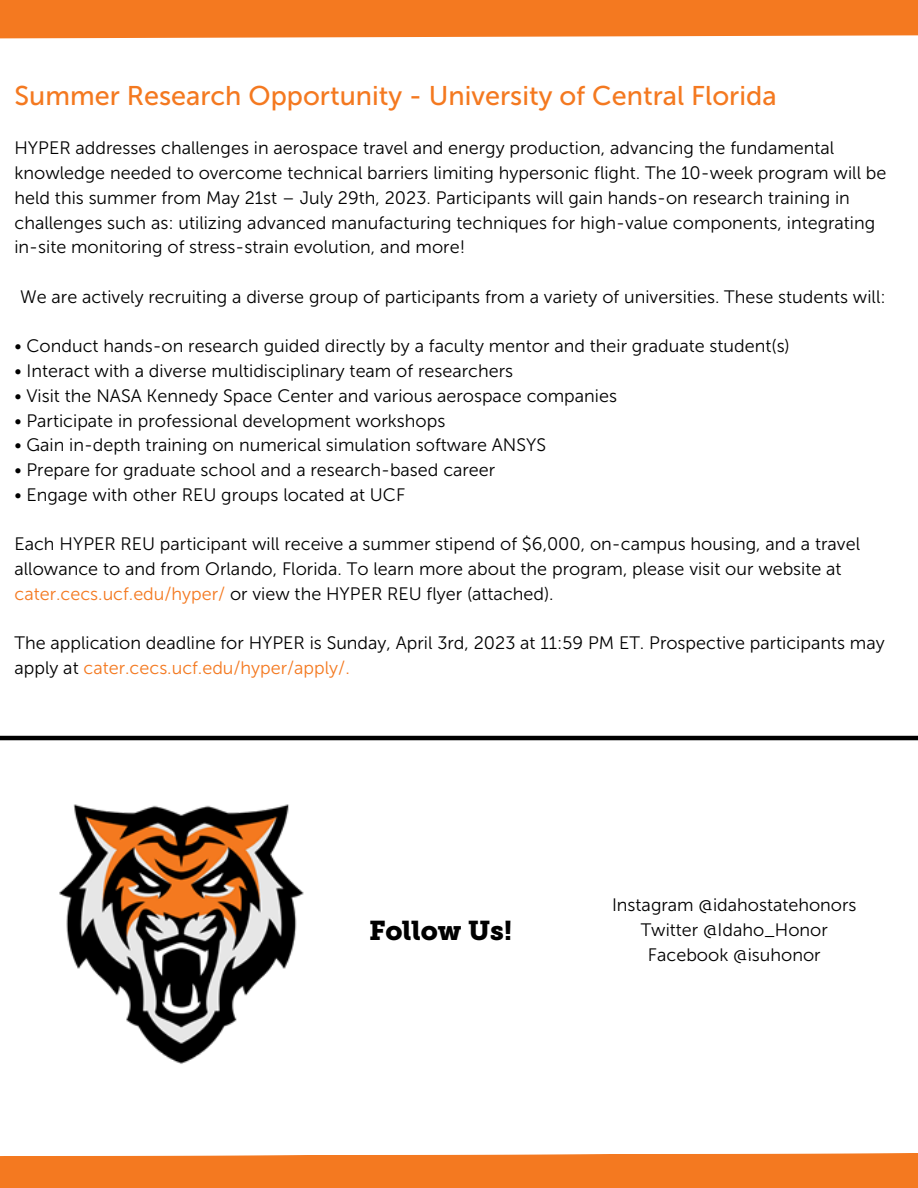
<style>
.page{position:relative;width:918px;height:1188px;background:#fff}
.page>*{position:absolute;margin:0;border:0;box-sizing:border-box;transform-origin:0 0}
.t1{font:27px "Museo Sans 500";color:#f47920}
.t2{font:27px "Museo Slab 900";color:#000}
.t3{font:18px/24.8px "Museo Sans 300";color:#000}
.s1{color:#f47920}
</style>
<div class="page">
<div style="left:0;top:0;width:918px;height:38px;background:#f47920"></div>
<div style="left:0;top:1153px;width:918px;height:35px;background:#f47920"></div>
<img style="left:59px;top:804px;width:245px;height:260px">
<hr style="left:0;top:736px;width:918px;height:4px;background:#000">
<h1 class="t1" style="left:14px;top:79px;width:764px">Summer Research Opportunity - University of Central Florida</h1>
<p class="t3" style="left:14px;top:136px;width:874px">HYPER addresses challenges in aerospace travel and energy production, advancing the fundamental knowledge needed to overcome technical barriers limiting hypersonic flight. The 10-week program will be held this summer from May 21st – July 29th, 2023. Participants will gain hands-on research training in challenges such as: utilizing advanced manufacturing techniques for high-value components, integrating in-site monitoring of stress-strain evolution, and more!</p>
<p class="t3" style="left:20px;top:284px;width:867px">We are actively recruiting a diverse group of participants from a variety of universities. These students will:</p>
<p class="t3" style="left:14px;top:334px;width:777px">• Conduct hands-on research guided directly by a faculty mentor and their graduate student(s)</p>
<p class="t3" style="left:14px;top:359px;width:500px">• Interact with a diverse multidisciplinary team of researchers</p>
<p class="t3" style="left:14px;top:383px;width:604px">• Visit the NASA Kennedy Space Center and various aerospace companies</p>
<p class="t3" style="left:14px;top:408px;width:432px">• Participate in professional development workshops</p>
<p class="t3" style="left:14px;top:433px;width:533px">• Gain in-depth training on numerical simulation software ANSYS</p>
<p class="t3" style="left:14px;top:458px;width:482px">• Prepare for graduate school and a research-based career</p>
<p class="t3" style="left:14px;top:482px;width:392px">• Engage with other REU groups located at UCF</p>
<p class="t3" style="left:14px;top:532px;width:847px">Each HYPER REU participant will receive a summer stipend of $6,000, on-campus housing, and a travel allowance to and from Orlando, Florida. To learn more about the program, please visit our website at <span class="s1">cater.cecs.ucf.edu/hyper/</span> or view the HYPER REU flyer (attached).</p>
<p class="t3" style="left:14px;top:631px;width:872px">The application deadline for HYPER is Sunday, April 3rd, 2023 at 11:59 PM ET. Prospective participants may apply at <span class="s1">cater.cecs.ucf.edu/hyper/apply/.</span></p>
<h1 class="t2" style="left:369px;top:914px;width:144px">Follow Us!</h1>
<p class="t3" style="left:612px;top:893px;width:246px;text-align:center">Instagram @idahostatehonors<br>Twitter @Idaho_Honor<br>Facebook @isuhonor</p>
</div>
